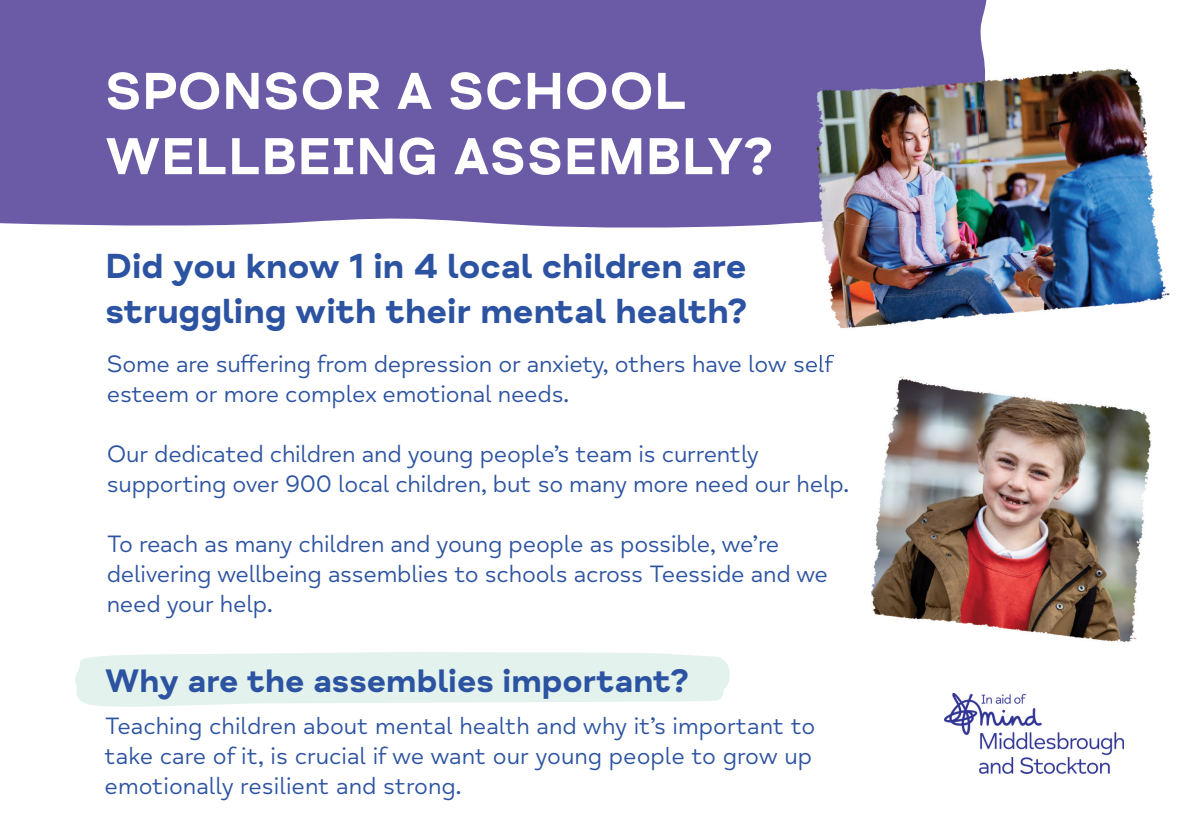
<style>
.page{position:relative;width:1191px;height:840px;background:#fff}
.page>*{position:absolute;margin:0;border:0;box-sizing:border-box;transform-origin:0 0}
.t1{font:700 53px/65.2px "Mind Meridian";letter-spacing:.01em;color:#fff}
.t2{font:700 35.6px/44.2px "Mind Meridian";color:#2c53a1}
.t3{font:700 33.2px "Mind Meridian";color:#2c53a1}
.t4{font:24.2px/30px "Mind Meridian";letter-spacing:-.01em;color:#2c53a1}
</style>
<div class="page">
<svg style="left:75px;top:652px;width:655px;height:55px;background:#e5f3ed"></svg>
<div style="left:0;top:0;width:987px;height:228px;background:#6b5ba7"></div>
<img style="left:944px;top:693px;width:179px;height:80px">
<img style="left:797px;top:54px;width:373px;height:314px">
<img style="left:786px;top:68px;width:199px;height:159px">
<img style="left:854px;top:366px;width:316px;height:276px">
<h1 class="t1" style="left:105px;top:63px;width:670px">SPONSOR A SCHOOL<br>WELLBEING ASSEMBLY?</h1>
<h2 class="t2" style="left:105px;top:247px;width:644px">Did you know 1 in 4 local children are struggling with their mental health?</h2>
<p class="t4" style="left:107px;top:351px;width:728px">Some are suffering from depression or anxiety, others have low self esteem or more complex emotional needs.</p>
<p class="t4" style="left:107px;top:441px;width:744px">Our dedicated children and young people’s team is currently supporting over 900 local children, but so many more need our help.</p>
<p class="t4" style="left:107px;top:531px;width:723px">To reach as many children and young people as possible, we’re delivering wellbeing assemblies to schools across Teesside and we need your help.</p>
<h3 class="t3" style="left:105px;top:668px;width:586px">Why are the assemblies important?</h3>
<p class="t4" style="left:105px;top:713px;width:712px">Teaching children about mental health and why it’s important to take care of it, is crucial if we want our young people to grow up emotionally resilient and strong.</p>
</div>
